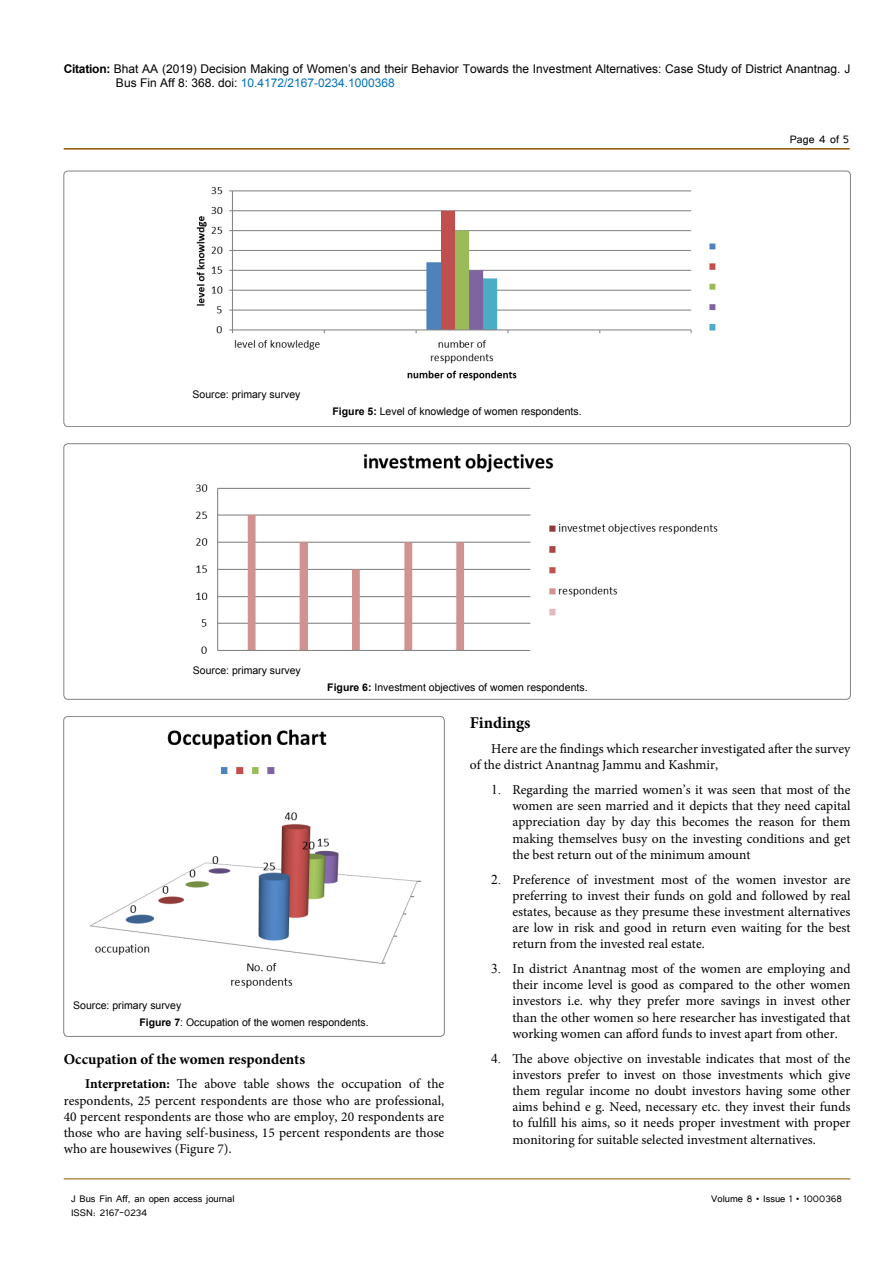
<style>
.page{position:relative;width:893px;height:1263px;background:#fff}
.page>*{position:absolute;margin:0;border:0;box-sizing:border-box;transform-origin:0 0}
.t1{font:700 16.5px "Minion Pro";color:#000}
.t2{font:700 15px "Minion Pro";color:#000}
.t3{font:13.5px/16.2px "Minion Pro";color:#000;text-align:justify}
.t4{font:13.5px "Tunga";color:#000}
.t5{font:12px/14.4px "Arial";color:#000}
.t6{font:12px "Tunga";color:#000}
.t7{font:10.5px/16.8px "Arial";color:#000}
.s1{font-weight:700}
.s2{color:#0072bc}
.s3{font-family:"Calibri"}
.s4{font-family:"Times New Roman"}
</style>
<div class="page">
<hr style="left:64px;top:148px;width:786px;height:2px;background:#905501">
<hr style="left:64px;top:1179px;width:786px;height:1px;background:#905501">
<img style="left:90px;top:729px;width:332px;height:260px">
<div style="left:64px;top:716px;width:380px;height:320px;border:1px solid #000;border-radius:4px"></div>
<img style="left:196px;top:187px;width:520px;height:194px">
<div style="left:64px;top:171px;width:786px;height:256px;border:1px solid #000;border-radius:4px"></div>
<img style="left:196px;top:454px;width:522px;height:200px">
<div style="left:64px;top:444px;width:786px;height:255px;border:1px solid #000;border-radius:4px"></div>
<p class="t5" style="left:116px;top:61px;width:736px;text-indent:-52px"><span class="s1">Citation:</span> Bhat AA (2019) Decision Making of Women’s and their Behavior Towards the Investment Alternatives: Case Study of District Anantnag. J<br>Bus Fin Aff 8: 368. doi: <span class="s2">10.4172/2167-0234.1000368</span></p>
<p class="t7" style="left:193px;top:386px;width:109px">Source: primary survey</p>
<p class="t7" style="left:332px;top:403px;width:251px"><span class="s1">Figure 5:</span> Level of knowledge of women respondents.</p>
<p class="t7" style="left:193px;top:662px;width:109px">Source: primary survey</p>
<p class="t7" style="left:327px;top:679px;width:262px"><span class="s1">Figure 6:</span> Investment objectives of women respondents.</p>
<p class="t4" style="left:790px;top:131px;width:61px">Page 4 of 5</p>
<p class="t7" style="left:139px;top:997px;width:231px;text-indent:-66px">Source: primary survey<br><span class="s1">Figure 7</span>: Occupation of the women respondents.</p>
<p class="t2" style="left:64px;top:1048px;width:243px">Occupation of the women respondents</p>
<p class="t3" style="left:64px;top:1076px;width:382px;text-indent:21px"><span class="s1">Interpretation:</span> The above table shows the occupation of the respondents, 25 percent respondents are those who are professional, 40 percent respondents are those who are employ, 20 respondents are those who are having self-business, 15 percent respondents are those who are housewives (Figure 7)<span class="s3">.</span></p>
<p class="t1" style="left:470px;top:711px;width:62px">Findings</p>
<p class="t3" style="left:470px;top:741px;width:382px;text-indent:21px">Here are the findings which researcher investigated after the survey of the district Anantnag Jammu and Kashmir,</p>
<p class="t3" style="left:512px;top:782px;width:340px;text-indent:-21px"><span class="s4">1.</span> Regarding the married women’s it was seen that most of the women are seen married and it depicts that they need capital appreciation day by day this becomes the reason for them making themselves busy on the investing conditions and get the best return out of the minimum amount</p>
<p class="t3" style="left:512px;top:871px;width:340px;text-indent:-21px"><span class="s4">2.</span> Preference of investment most of the women investor are preferring to invest their funds on gold and followed by real estates, because as they presume these investment alternatives are low in risk and good in return even waiting for the best return from the invested real estate.</p>
<p class="t3" style="left:512px;top:961px;width:340px;text-indent:-21px"><span class="s4">3.</span> In district Anantnag most of the women are employing and their income level is good as compared to the other women investors i.e. why they prefer more savings in invest other than the other women so here researcher has investigated that working women can afford funds to invest apart from other.</p>
<p class="t3" style="left:512px;top:1050px;width:340px;text-indent:-21px"><span class="s4">4.</span> The above objective on investable indicates that most of the investors prefer to invest on those investments which give them regular income no doubt investors having some other aims behind e g. Need, necessary etc. they invest their funds to fulfill his aims, so it needs proper investment with proper monitoring for suitable selected investment alternatives.</p>
<p class="t6" style="left:71px;top:1190px;width:165px">J Bus Fin Aff, an open access journal</p>
<p class="t6" style="left:711px;top:1190px;width:132px">Volume 8 • Issue 1 • 1000368</p>
<p class="t6" style="left:71px;top:1205px;width:78px">ISSN: 2167-0234</p>
</div>
